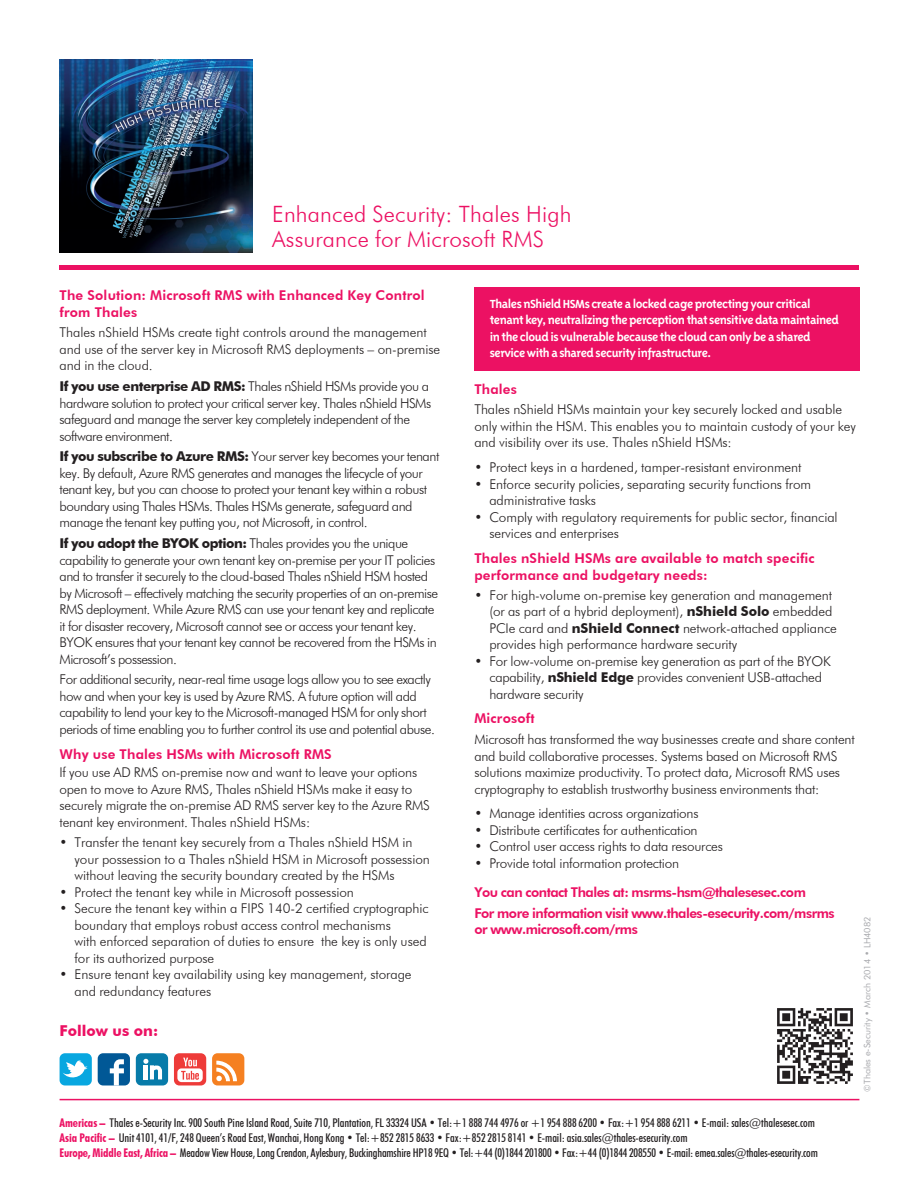
<style>
.page{position:relative;width:919px;height:1188px;background:#fff}
.page>*{position:absolute;margin:0;border:0;box-sizing:border-box;transform-origin:0 0}
.t1{font:300 22.5px "Futura BT";letter-spacing:.01em;color:#ec1163}
.Body_Headings{font:700 15px "Futura BT";color:#ec1163}
.t2{font:300 13.5px/16.5px "Futura BT";letter-spacing:-.015em;color:#231f20}
.t3{font:300 13.5px/16.5px "Futura BT";letter-spacing:-.035em;color:#231f20}
.Spec_sub-head{font:700 13.5px/16.5px "Triplex Sans";letter-spacing:-.035em;color:#fff}
.Spec_sub-head-2{font:800 13.5px/16.5px "Futura BT";letter-spacing:.015em;color:#ec1163}
.Spec_sub-head-3{font:800 13.5px/16.5px "Futura BT";letter-spacing:-.035em;color:#ec1163}
.t4{font:500 condensed 12px "Futura BT";letter-spacing:-.005em;color:#231f20}
.t5{font:9px "Futura BT";color:#a8a9ad}
.s1{font-weight:700}
.s2{font-weight:700;color:#ec1163}
</style>
<div class="page">
<hr style="left:60px;top:1099px;width:799px;height:1px;background:#ec1163">
<img style="left:60px;top:60px;width:193px;height:193px">
<div style="left:60px;top:1053px;width:32px;height:32px;background:#08a7e0;border-radius:5px"></div>
<svg style="left:63px;top:1060px;width:24px;height:18px"></svg>
<div style="left:98px;top:1053px;width:32px;height:32px;background:#015896;border-radius:5px"></div>
<svg style="left:110px;top:1059px;width:14px;height:26px"></svg>
<div style="left:136px;top:1053px;width:32px;height:32px;background:#077ba9;border-radius:5px"></div>
<svg style="left:143px;top:1059px;width:19px;height:20px"></svg>
<div style="left:174px;top:1053px;width:32px;height:32px;background:#ee3b39;border-radius:5px"></div>
<div style="left:177px;top:1068px;width:26px;height:14px;background:#fff;border-radius:4px"></div>
<svg style="left:181px;top:1058px;width:18px;height:22px"></svg>
<div style="left:212px;top:1053px;width:32px;height:32px;background:#f58021;border-radius:5px"></div>
<svg style="left:216px;top:1061px;width:21px;height:20px"></svg>
<div style="left:474px;top:287px;width:385px;height:84px;background:#ec1163"></div>
<img style="left:777px;top:1008px;width:75px;height:76px">
<div style="left:60px;top:265px;width:799px;height:5px;background:#ec1163"></div>
<p class="t1" style="left:272px;top:201px;width:301px">Enhanced Security: Thales High</p>
<p class="t1" style="left:272px;top:225px;width:273px">Assurance for Microsoft RMS</p>
<p class="Spec_sub-head-2" style="left:60px;top:287px;width:366px">The Solution: Microsoft RMS with Enhanced Key Control from Thales</p>
<p class="t2" style="left:60px;top:324px;width:382px">Thales nShield HSMs create tight controls around the management and use of the server key in Microsoft RMS deployments – on-premise and in the cloud.</p>
<p class="t3" style="left:60px;top:378px;width:373px"><span class="s1">If you use enterprise AD RMS:</span> Thales nShield HSMs provide you a hardware solution to protect your critical server key. Thales nShield HSMs safeguard and manage the server key completely independent of the software environment.</p>
<p class="t3" style="left:60px;top:448px;width:381px"><span class="s1">If you subscribe to Azure RMS:</span> Your server key becomes your tenant key. By default, Azure RMS generates and manages the lifecycle of your tenant key, but you can choose to protect your tenant key within a robust boundary using Thales HSMs. Thales HSMs generate, safeguard and manage the tenant key putting you, not Microsoft, in control.</p>
<p class="t3" style="left:60px;top:535px;width:380px"><span class="s1">If you adopt the BYOK option:</span> Thales provides you the unique capability to generate your own tenant key on-premise per your IT policies and to transfer it securely to the cloud-based Thales nShield HSM hosted by Microsoft – effectively matching the security properties of an on-premise RMS deployment. While Azure RMS can use your tenant key and replicate it for disaster recovery, Microsoft cannot see or access your tenant key.<br>BYOK ensures that your tenant key cannot be recovered from the HSMs in Microsoft’s possession.</p>
<p class="t3" style="left:60px;top:671px;width:377px">For additional security, near-real time usage logs allow you to see exactly how and when your key is used by Azure RMS. A future option will add capability to lend your key to the Microsoft-managed HSM for only short periods of time enabling you to further control its use and potential abuse.</p>
<p class="Spec_sub-head-2" style="left:60px;top:746px;width:274px">Why use Thales HSMs with Microsoft RMS</p>
<p class="t2" style="left:60px;top:764px;width:372px">If you use AD RMS on-premise now and want to leave your options open to move to Azure RMS, Thales nShield HSMs make it easy to securely migrate the on-premise AD RMS server key to the Azure RMS tenant key environment. Thales nShield HSMs:</p>
<p class="t2" style="left:75px;top:834px;width:357px;text-indent:-15px">• Transfer the tenant key securely from a Thales nShield HSM in your possession to a Thales nShield HSM in Microsoft possession without leaving the security boundary created by the HSMs</p>
<p class="t2" style="left:60px;top:883px;width:296px">• Protect the tenant key while in Microsoft possession</p>
<p class="t2" style="left:75px;top:900px;width:355px;text-indent:-15px">• Secure the tenant key within a FIPS 140-2 certified cryptographic boundary that employs robust access control mechanisms<br>with enforced separation of duties to ensure the key is only used for its authorized purpose</p>
<p class="t2" style="left:75px;top:966px;width:338px;text-indent:-15px">• Ensure tenant key availability using key management, storage and redundancy features</p>
<p class="Spec_sub-head" style="left:490px;top:295px;width:351px">Thales nShield HSMs create a locked cage protecting your critical tenant key, neutralizing the perception that sensitive data maintained in the cloud is vulnerable because the cloud can only be a shared service with a shared security infrastructure.</p>
<p class="Spec_sub-head-2" style="left:474px;top:381px;width:44px">Thales</p>
<p class="t2" style="left:474px;top:401px;width:383px">Thales nShield HSMs maintain your key securely locked and usable only within the HSM. This enables you to maintain custody of your key and visibility over its use. Thales nShield HSMs:</p>
<p class="t2" style="left:474px;top:459px;width:328px">• Protect keys in a hardened, tamper-resistant environment</p>
<p class="t2" style="left:474px;top:476px;width:338px">• Enforce security policies, separating security functions from</p>
<p class="t2" style="left:489px;top:492px;width:108px">administrative tasks</p>
<p class="t2" style="left:474px;top:509px;width:365px">• Comply with regulatory requirements for public sector, financial</p>
<p class="t2" style="left:489px;top:525px;width:131px">services and enterprises</p>
<p class="Spec_sub-head-2" style="left:474px;top:550px;width:342px">Thales nShield HSMs are available to match specific performance and budgetary needs:</p>
<p class="t2" style="left:489px;top:587px;width:349px;text-indent:-15px">• For high-volume on-premise key generation and management (or as part of a hybrid deployment), <span class="s1">nShield Solo</span> embedded<br>PCIe card and <span class="s1">nShield Connect</span> network-attached appliance</p>
<p class="t2" style="left:489px;top:636px;width:249px">provides high performance hardware security</p>
<p class="t2" style="left:474px;top:652px;width:358px;text-align:center">• For low-volume on-premise key generation as part of the BYOK capability, <span class="s1">nShield Edge</span> provides convenient USB-attached</p>
<p class="t2" style="left:489px;top:685px;width:96px">hardware security</p>
<p class="Spec_sub-head-2" style="left:474px;top:710px;width:62px">Microsoft</p>
<p class="t2" style="left:474px;top:731px;width:382px">Microsoft has transformed the way businesses create and share content and build collaborative processes. Systems based on Microsoft RMS solutions maximize productivity. To protect data, Microsoft RMS uses cryptography to establish trustworthy business environments that:</p>
<p class="t2" style="left:474px;top:805px;width:226px">• Manage identities across organizations</p>
<p class="t2" style="left:474px;top:822px;width:225px">• Distribute certificates for authentication</p>
<p class="t2" style="left:474px;top:838px;width:250px">• Control user access rights to data resources</p>
<p class="t2" style="left:474px;top:855px;width:206px">• Provide total information protection</p>
<p class="Spec_sub-head-3" style="left:474px;top:884px;width:333px">You can contact Thales at: msrms-hsm@thalesesec.com</p>
<p class="Spec_sub-head-3" style="left:474px;top:905px;width:362px">For more information visit www.thales-esecurity.com/msrms or www.microsoft.com/rms</p>
<p class="t5" style="left:861px;top:1092px;width:176px;rotate:-90deg">©Thales e-Security • March 2014 • LH4082</p>
<p class="t4" style="left:60px;top:1115px;width:756px"><span class="s2">Americas –</span> Thales e-Security Inc. 900 South Pine Island Road, Suite 710, Plantation, FL 33324 USA • Tel:+1 888 744 4976 or +1 954 888 6200 • Fax:+1 954 888 6211 • E-mail: sales@thalesesec.com</p>
<p class="t4" style="left:60px;top:1130px;width:629px"><span class="s2">Asia Pacific –</span> Unit 4101, 41/F, 248 Queen’s Road East, Wanchai, Hong Kong • Tel:+852 2815 8633 • Fax:+852 2815 8141 • E-mail: asia.sales@thales-esecurity.com</p>
<p class="t4" style="left:60px;top:1145px;width:759px"><span class="s2">Europe, Middle East, Africa –</span> Meadow View House, Long Crendon, Aylesbury, Buckinghamshire HP18 9EQ • Tel:+44 (0)1844 201800 • Fax:+44 (0)1844 208550 • E-mail: emea.sales@thales-esecurity.com</p>
<p class="Body_Headings" style="left:60px;top:1021px;width:100px">Follow us on:</p>
</div>
